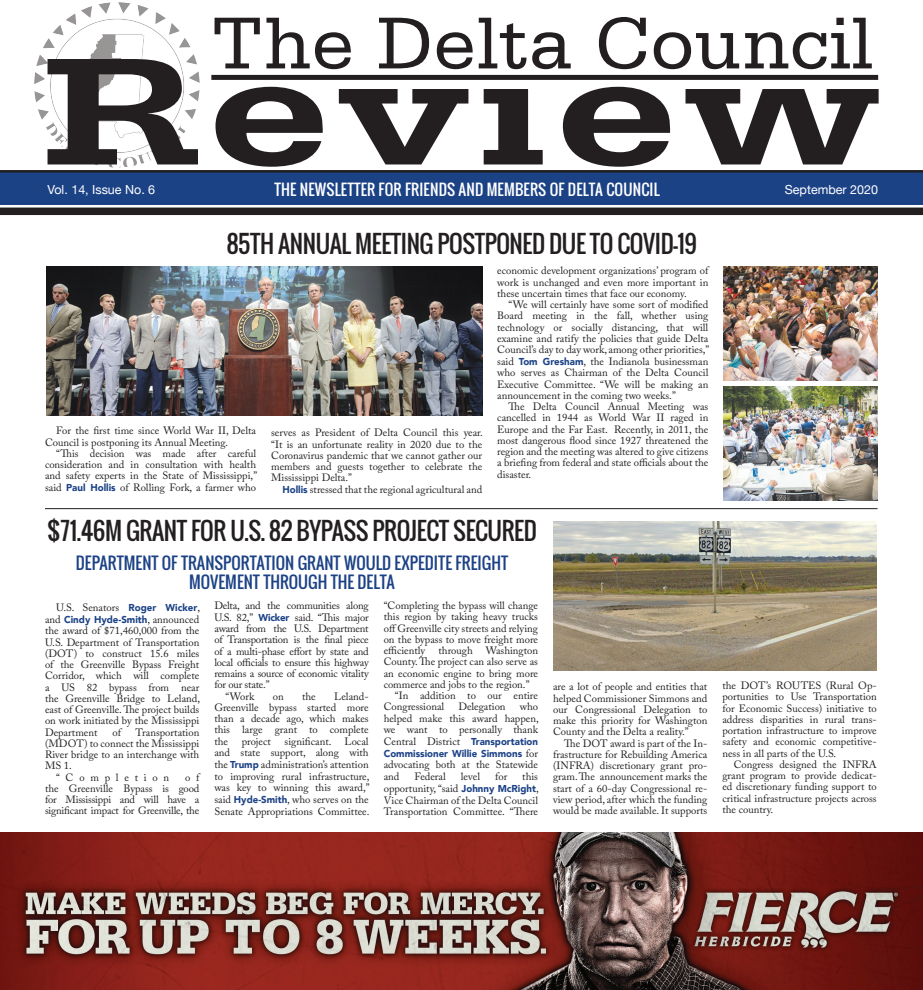
<style>
.page{position:relative;width:923px;height:990px;background:#fff}
.page>*{position:absolute;margin:0;border:0;box-sizing:border-box;transform-origin:0 0}
.t1{font:700 161.25px "Serifa";letter-spacing:.015em;color:#231f20;scale:1.39 1}
.t2{font:77.5px "Serifa";letter-spacing:.005em;color:#231f20}
.Heading{font:23.75px "Oswald";letter-spacing:-.02em;color:#231f20}
.Heading-2{font:16.25px/18.8px "Oswald";color:#1c4286;text-align:center}
.t3{font:15px "Oswald";letter-spacing:.01em;color:#fff}
.t4{font:12.5px "Helvetica Neue";color:#fff}
.Body_Copy{font:10.62px/11.2px "Adobe Caslon Pro";color:#231f20;text-align:justify}
.Body_Copy-2{font:10.62px "Adobe Caslon Pro";letter-spacing:.54em;color:#231f20}
.Body_Copy-3{font:900 10px "Avenir";color:#1c4286}
.s1{font-family:"Avenir";font-weight:900;font-size:10px;color:#1c4286}
.s2{font-family:"Adobe Caslon Pro";font-weight:400;font-size:10.62px;color:#231f20}
</style>
<div class="page">
<img style="left:34px;top:2px;width:166px;height:166px;border-radius:83px">
<div style="left:0;top:171px;width:922px;height:34px;background:#1c4286"></div>
<div style="left:211px;top:75px;width:667px;height:5px;background:#231f20"></div>
<div style="left:0;top:208px;width:922px;height:7px;background:#231f20"></div>
<hr style="left:0;top:170px;width:922px;height:3px;background:#231f20">
<img style="left:0;top:832px;width:922px;height:158px">
<img style="left:47px;top:267px;width:435px;height:148px">
<img style="left:723px;top:387px;width:154px;height:114px">
<img style="left:723px;top:267px;width:154px;height:113px">
<hr style="left:45px;top:508px;width:832px;height:1px;background:#231f20">
<img style="left:554px;top:522px;width:322px;height:148px">
<h2 class="t2" style="left:211px;top:0;width:662px">The Delta Council</h2>
<h1 class="t1" style="left:41px;top:17px;width:606px">Review</h1>
<p class="t4" style="left:48px;top:180px;width:109px">Vol. 14, Issue No. 6</p>
<p class="t3" style="left:274px;top:178px;width:387px">THE NEWSLETTER FOR FRIENDS AND MEMBERS OF DELTA COUNCIL</p>
<p class="t4" style="left:784px;top:180px;width:95px">September 2020</p>
<p class="Heading" style="left:227px;top:226px;width:471px">85TH ANNUAL MEETING POSTPONED DUE TO COVID-19</p>
<p class="Body_Copy" style="left:45px;top:425px;width:213px;text-indent:11px">For the first time since World War II, Delta<br>Council is postponing its Annual Meeting.</p>
<p class="Body_Copy" style="left:45px;top:448px;width:214px;text-indent:11px">“This decision was made after careful consideration and in consultation with health and safety experts in the State of Mississippi,” said <span class="s1">Paul Hollis</span> of Rolling Fork, a farmer who</p>
<p class="Body_Copy" style="left:271px;top:427px;width:213px">serves as President of Delta Council this year. “It is an unfortunate reality in 2020 due to the Coronavirus pandemic that we cannot gather our members and guests together to celebrate the Mississippi Delta.”</p>
<p class="Body_Copy" style="left:282px;top:484px;width:201px"><span class="s1">Hollis</span> stressed that the regional agricultural and</p>
<p class="Body_Copy" style="left:497px;top:265px;width:213px">economic development organizations’ program of work is unchanged and even more important in these uncertain times that face our economy.</p>
<p class="Body_Copy" style="left:497px;top:299px;width:214px;text-indent:11px">“We will certainly have some sort of modified Board meeting in the fall, whether using technology or socially distancing, that will examine and ratify the policies that guide Delta Council’s day to day work, among other priorities,” said <span class="s1">Tom Gresham</span>, the Indianola businessman who serves as Chairman of the Delta Council Executive Committee. “We will be making an announcement in the coming two weeks.”</p>
<p class="Body_Copy" style="left:497px;top:401px;width:213px;text-indent:11px">The Delta Council Annual Meeting was cancelled in 1944 as World War II raged in Europe and the Far East. Recently, in 2011, the most dangerous flood since 1927 threatened the region and the meeting was altered to give citizens a briefing from federal and state officials about the disaster.</p>
<p class="Heading" style="left:47px;top:513px;width:491px">$71.46M GRANT FOR U.S. 82 BYPASS PROJECT SECURED</p>
<p class="Heading-2" style="left:76px;top:554px;width:434px">DEPARTMENT OF TRANSPORTATION GRANT WOULD EXPEDITE FREIGHT<br>MOVEMENT THROUGH THE DELTA</p>
<p class="Body_Copy" style="left:56px;top:602px;width:145px">U.S. Senators <span class="s1">Roger Wicker</span>,</p>
<p class="Body_Copy-3" style="left:45px;top:611px;width:156px"><span class="s2">and</span> Cindy Hyde-Smith<span class="s2">, announced</span></p>
<p class="Body_Copy" style="left:45px;top:625px;width:156px">the award of $71,460,000 from the U.S. Department of Transportation (DOT) to construct 15.6 miles of the Greenville Bypass Freight Corridor, which will complete a US 82 bypass from near the Greenville Bridge to Leland, east of Greenville. The project builds on work initiated by the Mississippi Department</p>
<p class="Body_Copy" style="left:45px;top:726px;width:156px;text-indent:91px">Transportation (MDOT) to connect the Mississippi River bridge to an interchange with MS 1.</p>
<p class="Body_Copy-2" style="left:56px;top:771px;width:114px">“Completion</p>
<p class="Body_Copy" style="left:112px;top:726px;width:10px">of</p>
<p class="Body_Copy" style="left:45px;top:771px;width:156px;text-indent:140px">o f the Greenville Bypass is good for Mississippi and will have a significant impact for Greenville, the</p>
<p class="Body_Copy" style="left:214px;top:600px;width:156px">Delta, and the communities along U.S. 82,” <span class="s1">Wicker</span> said. “This major award from the U.S. Department of Transportation is the final piece of a multi-phase effort by state and local officials to ensure this highway remains a source of economic vitality for our state.”</p>
<p class="Body_Copy" style="left:226px;top:690px;width:30px">“Work</p>
<p class="Body_Copy" style="left:273px;top:690px;width:12px">on</p>
<p class="Body_Copy" style="left:302px;top:690px;width:15px">the</p>
<p class="Body_Copy" style="left:214px;top:690px;width:156px;text-indent:120px">Leland-Greenville bypass started more than a decade ago, which makes this large grant to complete the</p>
<p class="Body_Copy" style="left:214px;top:735px;width:157px;line-height:11.6px;text-indent:70px">significant. Local and state support, along with the <span class="s1">Trump</span> administration’s attention to improving rural infrastructure, was key to winning this award,” said <span class="s1">Hyde-Smith</span>, who serves on the Senate Appropriations Committee.</p>
<p class="Body_Copy" style="left:242px;top:735px;width:31px">project</p>
<p class="Body_Copy" style="left:384px;top:600px;width:156px">“Completing the bypass will change this region by taking heavy trucks off Greenville city streets and relying on the bypass to move freight more efficiently through Washington County. The project can also serve as an economic engine to bring more commerce and jobs to the region.”</p>
<p class="Body_Copy" style="left:384px;top:690px;width:156px;text-indent:11px">“In addition to our entire<br>Congressional</p>
<p class="Body_Copy" style="left:384px;top:701px;width:156px;text-indent:136px">who helped make this award happen, we want to personally thank Central District <span class="s1">Transportation</span></p>
<p class="Body_Copy-3" style="left:384px;top:744px;width:156px">Commissioner Willie Simmons <span class="s2">for</span></p>
<p class="Body_Copy" style="left:384px;top:759px;width:156px;line-height:11.9px">advocating both at the Statewide and</p>
<p class="Body_Copy" style="left:458px;top:701px;width:49px">Delegation</p>
<p class="Body_Copy" style="left:384px;top:771px;width:156px;line-height:11.6px;text-indent:139px">this opportunity, “said <span class="s1">Johnny McRight</span>, Vice Chairman of the Delta Council Transportation Committee. “There</p>
<p class="Body_Copy" style="left:414px;top:771px;width:33px">Federal</p>
<p class="Body_Copy" style="left:461px;top:771px;width:21px">level</p>
<p class="Body_Copy" style="left:495px;top:771px;width:14px">for</p>
<p class="Body_Copy" style="left:553px;top:681px;width:156px">are a lot of people and entities that helped Commissioner Simmons and our Congressional Delegation to make this priority for Washington County and the Delta a reality.”</p>
<p class="Body_Copy" style="left:553px;top:737px;width:156px;text-indent:11px">The DOT award is part of the In&shy;frastructure for Rebuilding America (INFRA) discretionary grant pro&shy;gram. The announcement marks the start of a 60-day Congressional re&shy;view period, after which the funding would be made available. It supports</p>
<p class="Body_Copy" style="left:722px;top:680px;width:156px">the DOT’s ROUTES (Rural Op&shy;portunities to Use Transportation for Economic Success) initiative to address disparities in rural trans&shy;portation infrastructure to improve safety and economic competitive&shy;ness in all parts of the U.S.</p>
<p class="Body_Copy" style="left:722px;top:759px;width:156px;text-indent:11px">Congress designed the INFRA grant program to provide dedicat&shy;ed discretionary funding support to critical infrastructure projects across the country.</p>
</div>
